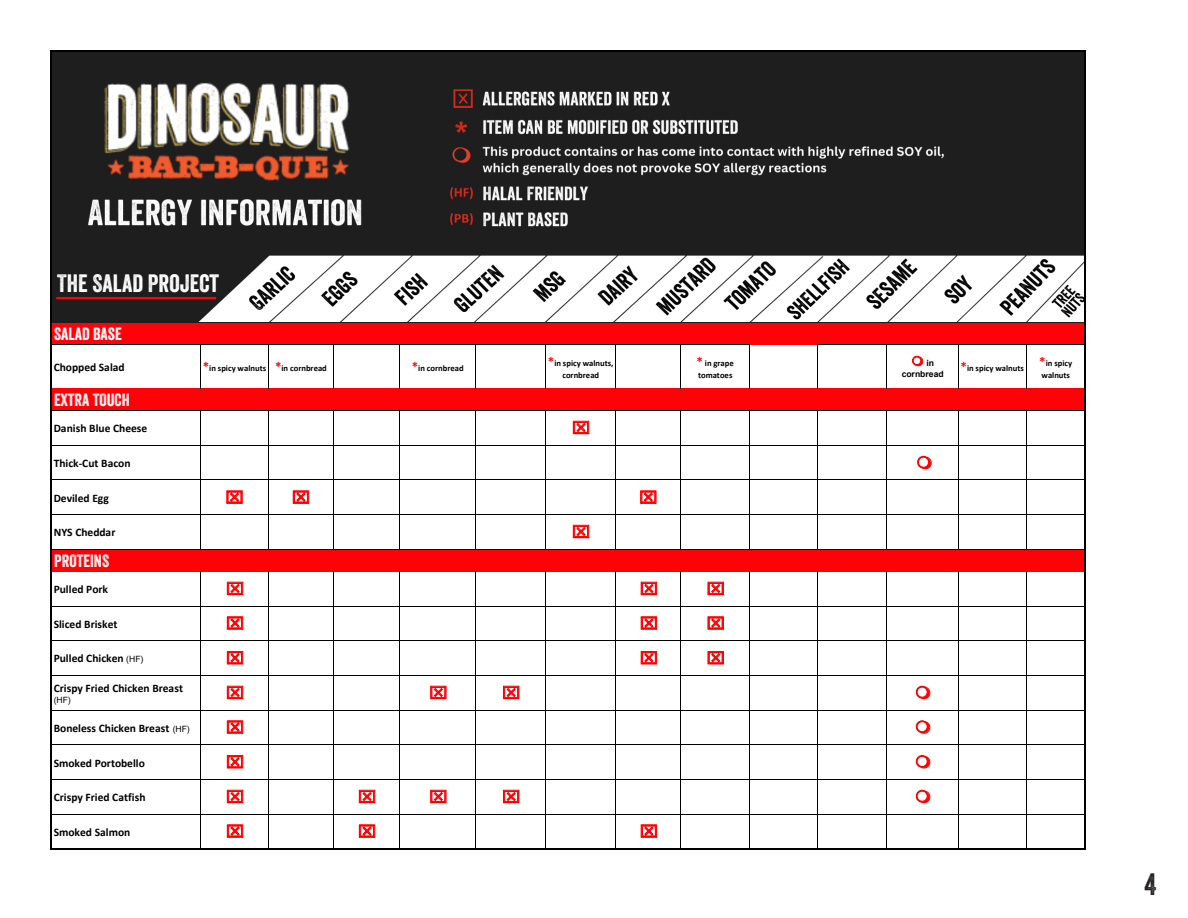
<style>
.page{position:relative;width:1188px;height:918px;background:#fff}
.page>*{position:absolute;margin:0;border:0;box-sizing:border-box;transform-origin:0 0}
.t1{font:30px "Veneer";color:#231f20}
.t2{font:24.45px "Veneer";color:#fff}
.t3{font:17.25px "Veneer";color:#fff}
.t4{font:700 11.55px "Calibri";color:#000}
.t5{font:700 8.55px/12.5px "Calibri";color:#000;text-align:center}
.t6{font:700 8.55px/11.7px "Arial";color:#000}
.t7{font:8.55px "Arial";color:#000}
.s1{font-size:13.05px;color:#f00}
.s2{font-family:"Arial";font-weight:400;font-size:8.55px}
</style>
<div class="page">
<div style="left:52px;top:323px;width:1032px;height:22px;background:#ff0208"></div>
<div style="left:52px;top:388px;width:1032px;height:23px;background:#ff0208"></div>
<div style="left:52px;top:549px;width:1032px;height:23px;background:#ff0208"></div>
<hr style="left:52px;top:344px;width:698px;height:1px;background:#000">
<hr style="left:200px;top:345px;width:1px;height:43px;background:#000">
<hr style="left:268px;top:345px;width:1px;height:43px;background:#000">
<hr style="left:333px;top:345px;width:1px;height:43px;background:#000">
<hr style="left:399px;top:345px;width:1px;height:43px;background:#000">
<hr style="left:475px;top:345px;width:1px;height:43px;background:#000">
<hr style="left:545px;top:345px;width:1px;height:43px;background:#000">
<hr style="left:615px;top:345px;width:1px;height:43px;background:#000">
<hr style="left:681px;top:345px;width:1px;height:43px;background:#000">
<hr style="left:749px;top:345px;width:1px;height:43px;background:#000">
<hr style="left:817px;top:344px;width:1px;height:44px;background:#000">
<hr style="left:887px;top:345px;width:1px;height:43px;background:#000">
<hr style="left:958px;top:345px;width:1px;height:43px;background:#000">
<hr style="left:1026px;top:345px;width:1px;height:43px;background:#000">
<hr style="left:200px;top:411px;width:1px;height:139px;background:#000">
<hr style="left:268px;top:411px;width:1px;height:139px;background:#000">
<hr style="left:333px;top:411px;width:1px;height:139px;background:#000">
<hr style="left:399px;top:411px;width:1px;height:139px;background:#000">
<hr style="left:475px;top:411px;width:1px;height:139px;background:#000">
<hr style="left:545px;top:411px;width:1px;height:139px;background:#000">
<hr style="left:615px;top:411px;width:1px;height:139px;background:#000">
<hr style="left:681px;top:411px;width:1px;height:139px;background:#000">
<hr style="left:749px;top:411px;width:1px;height:139px;background:#000">
<hr style="left:817px;top:411px;width:1px;height:139px;background:#000">
<hr style="left:887px;top:411px;width:1px;height:139px;background:#000">
<hr style="left:958px;top:411px;width:1px;height:139px;background:#000">
<hr style="left:1026px;top:411px;width:1px;height:139px;background:#000">
<hr style="left:200px;top:571px;width:1px;height:278px;background:#000">
<hr style="left:268px;top:571px;width:1px;height:278px;background:#000">
<hr style="left:333px;top:571px;width:1px;height:278px;background:#000">
<hr style="left:399px;top:571px;width:1px;height:278px;background:#000">
<hr style="left:475px;top:571px;width:1px;height:278px;background:#000">
<hr style="left:545px;top:571px;width:1px;height:278px;background:#000">
<hr style="left:615px;top:571px;width:1px;height:278px;background:#000">
<hr style="left:681px;top:571px;width:1px;height:278px;background:#000">
<hr style="left:749px;top:571px;width:1px;height:278px;background:#000">
<hr style="left:817px;top:571px;width:1px;height:278px;background:#000">
<hr style="left:887px;top:571px;width:1px;height:278px;background:#000">
<hr style="left:958px;top:571px;width:1px;height:278px;background:#000">
<hr style="left:1026px;top:571px;width:1px;height:278px;background:#000">
<hr style="left:818px;top:344px;width:267px;height:1px;background:#000">
<hr style="left:52px;top:410px;width:1033px;height:1px;background:#000">
<hr style="left:52px;top:445px;width:1033px;height:1px;background:#000">
<hr style="left:52px;top:480px;width:1033px;height:1px;background:#000">
<hr style="left:52px;top:514px;width:1033px;height:1px;background:#000">
<hr style="left:52px;top:549px;width:1033px;height:1px;background:#000">
<hr style="left:52px;top:606px;width:1033px;height:1px;background:#000">
<hr style="left:52px;top:640px;width:1033px;height:1px;background:#000">
<hr style="left:52px;top:675px;width:1033px;height:1px;background:#000">
<hr style="left:52px;top:710px;width:1033px;height:1px;background:#000">
<hr style="left:52px;top:744px;width:1033px;height:1px;background:#000">
<hr style="left:52px;top:779px;width:1033px;height:1px;background:#000">
<hr style="left:52px;top:814px;width:1033px;height:1px;background:#000">
<img style="left:52px;top:52px;width:1032px;height:270px">
<hr style="left:56px;top:297px;width:160px;height:2px;background:#ff0208">
<hr style="left:51px;top:51px;width:1035px;height:1px;background:#000">
<hr style="left:51px;top:51px;width:1px;height:799px;background:#000">
<hr style="left:51px;top:848px;width:1035px;height:2px;background:#000">
<hr style="left:1084px;top:51px;width:2px;height:799px;background:#000">
<svg style="left:912px;top:356px;width:11px;height:10px"></svg>
<svg style="left:573px;top:421px;width:16px;height:13px"></svg>
<svg style="left:917px;top:456px;width:15px;height:13px"></svg>
<svg style="left:226px;top:490px;width:17px;height:14px"></svg>
<svg style="left:293px;top:490px;width:16px;height:14px"></svg>
<svg style="left:640px;top:490px;width:17px;height:14px"></svg>
<svg style="left:573px;top:525px;width:16px;height:13px"></svg>
<svg style="left:227px;top:582px;width:16px;height:13px"></svg>
<svg style="left:641px;top:582px;width:16px;height:13px"></svg>
<svg style="left:708px;top:582px;width:16px;height:13px"></svg>
<svg style="left:227px;top:616px;width:16px;height:14px"></svg>
<svg style="left:641px;top:616px;width:16px;height:14px"></svg>
<svg style="left:708px;top:616px;width:16px;height:14px"></svg>
<svg style="left:227px;top:651px;width:16px;height:13px"></svg>
<svg style="left:641px;top:651px;width:16px;height:13px"></svg>
<svg style="left:708px;top:651px;width:16px;height:13px"></svg>
<svg style="left:227px;top:686px;width:16px;height:13px"></svg>
<svg style="left:430px;top:686px;width:17px;height:13px"></svg>
<svg style="left:503px;top:686px;width:16px;height:13px"></svg>
<svg style="left:916px;top:686px;width:14px;height:13px"></svg>
<svg style="left:227px;top:720px;width:16px;height:14px"></svg>
<svg style="left:916px;top:720px;width:14px;height:14px"></svg>
<svg style="left:227px;top:755px;width:16px;height:14px"></svg>
<svg style="left:916px;top:755px;width:14px;height:14px"></svg>
<svg style="left:227px;top:790px;width:16px;height:13px"></svg>
<svg style="left:359px;top:790px;width:16px;height:13px"></svg>
<svg style="left:430px;top:790px;width:17px;height:13px"></svg>
<svg style="left:503px;top:790px;width:16px;height:13px"></svg>
<svg style="left:916px;top:790px;width:14px;height:13px"></svg>
<svg style="left:227px;top:824px;width:16px;height:14px"></svg>
<svg style="left:359px;top:824px;width:16px;height:14px"></svg>
<svg style="left:641px;top:824px;width:16px;height:14px"></svg>
<h2 class="t2" style="left:57px;top:268px;width:163px">THE SALAD PROJECT</h2>
<h3 class="t3" style="left:54px;top:323px;width:69px">SALAD BASE</h3>
<p class="t4" style="left:54px;top:359px;width:73px">Chopped Salad</p>
<p class="t5" style="left:203px;top:362px;width:126px"><span class="s1">*</span>in spicy walnuts <span class="s1">*</span>in cornbread</p>
<p class="t5" style="left:412px;top:362px;width:53px"><span class="s1">*</span>in cornbread</p>
<p class="t5" style="left:548px;top:356px;width:67px"><span class="s1">*</span>in spicy walnuts, cornbread</p>
<p class="t5" style="left:696px;top:356px;width:39px;text-align:left"><span class="s1">*</span> in grape tomatoes</p>
<p class="t6" style="left:902px;top:357px;width:44px;text-indent:25px">in cornbread</p>
<p class="t5" style="left:960px;top:365px;width:113px;line-height:6.9px;text-align:right"><span class="s1">*</span>in spicy walnuts <sup>*</sup>in spicy walnuts</p>
<h3 class="t3" style="left:54px;top:389px;width:77px">EXTRA TOUCH</h3>
<p class="t4" style="left:54px;top:420px;width:95px">Danish Blue Cheese</p>
<p class="t4" style="left:54px;top:455px;width:78px">Thick-Cut Bacon</p>
<p class="t4" style="left:54px;top:490px;width:57px">Deviled Egg</p>
<p class="t4" style="left:54px;top:524px;width:63px">NYS Cheddar</p>
<h3 class="t3" style="left:54px;top:550px;width:57px">PROTEINS</h3>
<p class="t4" style="left:54px;top:581px;width:56px">Pulled Pork</p>
<p class="t4" style="left:54px;top:616px;width:65px">Sliced Brisket</p>
<p class="t4" style="left:54px;top:650px;width:91px">Pulled Chicken <span class="s2">(HF)</span></p>
<p class="t4" style="left:54px;top:680px;width:131px">Crispy Fried Chicken Breast</p>
<p class="t7" style="left:54px;top:695px;width:19px">(HF)</p>
<p class="t4" style="left:54px;top:720px;width:138px">Boneless Chicken Breast <span class="s2">(HF)</span></p>
<p class="t4" style="left:54px;top:754px;width:93px">Smoked Portobello</p>
<p class="t4" style="left:54px;top:789px;width:93px">Crispy Fried Catfish</p>
<p class="t4" style="left:54px;top:824px;width:78px">Smoked Salmon</p>
<h1 class="t1" style="left:1145px;top:866px;width:13px">4</h1>
</div>
